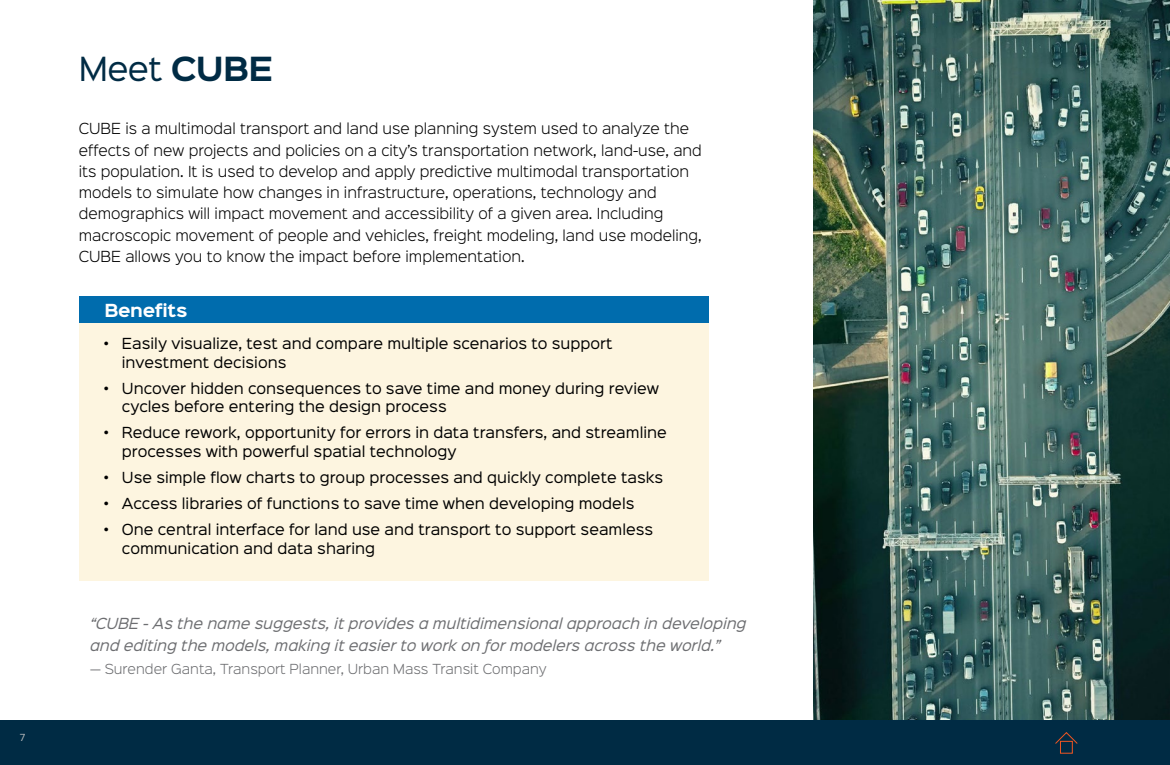
<style>
.page{position:relative;width:1170px;height:765px;background:#fff}
.page>*{position:absolute;margin:0;border:0;box-sizing:border-box;transform-origin:0 0}
.t1{font:30px "Sinkin Sans 400";color:#002b44}
.t2{font:700 16.25px "Sinkin Sans 700";letter-spacing:-.02em;color:#fff}
.t3{font:13.75px/18.8px "Sinkin Sans 400";color:#000}
.t4{font:300 13.75px/21.2px "Sinkin Sans 300";color:#000}
.t5{font:italic 13.75px/22.5px "Sinkin Sans 400";color:#6d6e71}
.t6{font:300 12.5px "Sinkin Sans 300";color:#6d6e71}
.t7{font:10px "Roboto";color:#bcbec0}
.s1{font-family:"Sinkin Sans 700";font-weight:700}
</style>
<div class="page">
<div style="left:0;top:720px;width:1170px;height:45px;background:#002b44"></div>
<div style="left:1060px;top:741px;width:13px;height:13px;border:1px solid #f05622"></div>
<svg style="left:1055px;top:732px;width:23px;height:13px"></svg>
<div style="left:79px;top:298px;width:630px;height:283px;background:#fdf5e0"></div>
<div style="left:79px;top:296px;width:630px;height:27px;background:#006cad"></div>
<img style="left:814px;top:0;width:356px;height:720px">
<p class="t7" style="left:20px;top:730px;width:7px">7</p>
<h1 class="t1" style="left:79px;top:43px;width:196px">Meet <span class="s1">CUBE</span></h1>
<p class="t4" style="left:79px;top:117px;width:625px">CUBE is a multimodal transport and land use planning system used to analyze the effects of new projects and policies on a city’s transportation network, land-use, and its population. It is used to develop and apply predictive multimodal transportation models to simulate how changes in infrastructure, operations, technology and demographics will impact movement and accessibility of a given area. Including macroscopic movement of people and vehicles, freight modeling, land use modeling, CUBE allows you to know the impact before implementation.</p>
<p class="t2" style="left:104px;top:302px;width:85px">Benefits</p>
<p class="t3" style="left:122px;top:333px;width:492px;text-indent:-18px">• Easily visualize, test and compare multiple scenarios to support investment decisions</p>
<p class="t3" style="left:122px;top:378px;width:539px;text-indent:-18px">• Uncover hidden consequences to save time and money during review cycles before entering the design process</p>
<p class="t3" style="left:122px;top:422px;width:546px;text-indent:-18px">• Reduce rework, opportunity for errors in data transfers, and streamline processes with powerful spatial technology</p>
<p class="t3" style="left:104px;top:467px;width:560px">• Use simple flow charts to group processes and quickly complete tasks</p>
<p class="t3" style="left:104px;top:493px;width:532px">• Access libraries of functions to save time when developing models</p>
<p class="t3" style="left:122px;top:519px;width:533px;text-indent:-18px">• One central interface for land use and transport to support seamless communication and data sharing</p>
<p class="t5" style="left:90px;top:611px;width:658px">“CUBE - As the name suggests, it provides a multidimensional approach in developing and editing the models, making it easier to work on for modelers across the world.”</p>
<p class="t6" style="left:90px;top:659px;width:458px">— Surender Ganta, Transport Planner, Urban Mass Transit Company</p>
</div>
